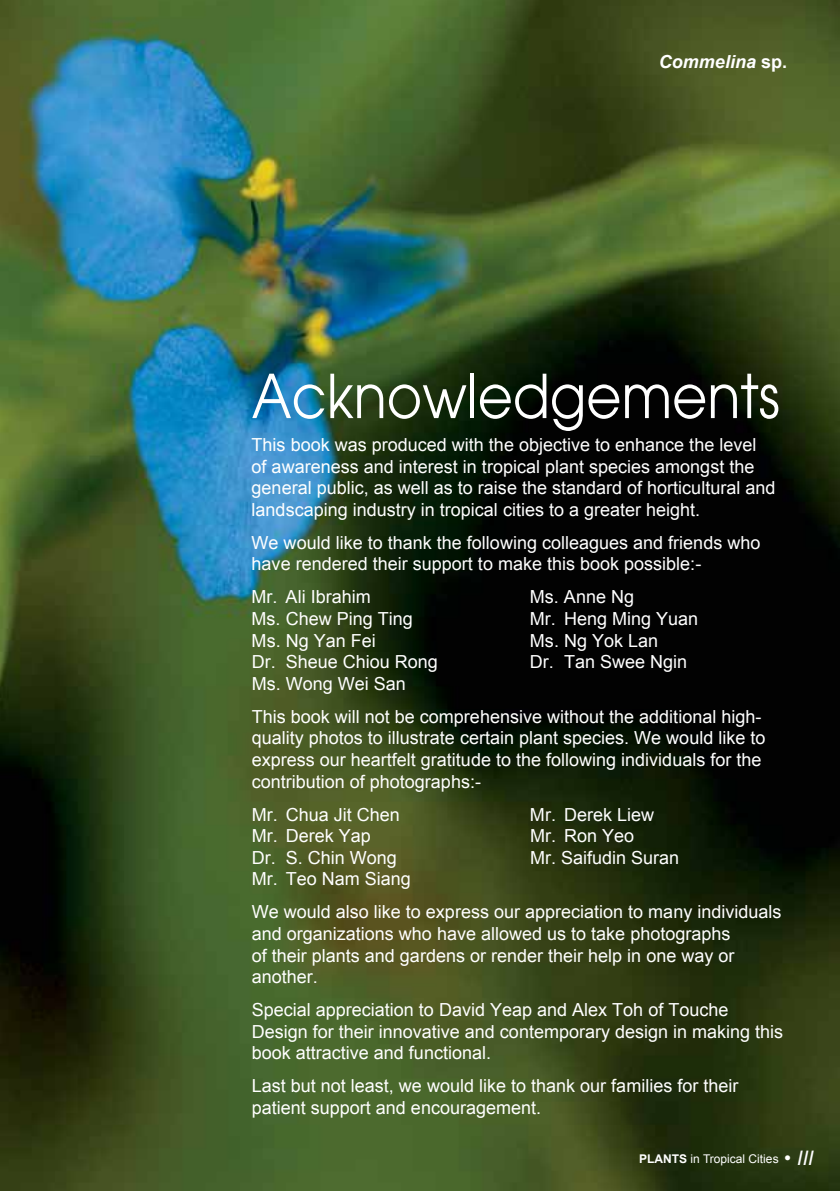
<style>
.page{position:relative;width:840px;height:1191px;background:#fff}
.page>*{position:absolute;margin:0;border:0;box-sizing:border-box;transform-origin:0 0}
.t1{font:60px "Avant Garde";color:#fff;scale:.9 1}
.t2{font:18px/21.6px "Arial";color:#fff}
.t3{font:italic 700 18px "Arial";color:#fff}
.t4{font:12px "Arial";color:#fff}
.s1{font-style:normal}
.s2{font-weight:700}
.s3{font-size:20px}
.s4{font-style:italic;font-size:20px}
</style>
<div class="page">
<img style="left:0;top:0;width:839px;height:1191px">
<p class="t3" style="left:658px;top:50px;width:130px">Commelina <span class="s1">SP.</span></p>
<h1 class="t1" style="left:251px;top:361px;width:588px">Acknowledgements</h1>
<p class="t2" style="left:251px;top:434px;width:525px">This book was produced with the objective to enhance the level of awareness and interest in tropical plant species amongst the general public, as well as to raise the standard of horticultural and landscaping industry in tropical cities to a greater height.</p>
<p class="t2" style="left:251px;top:532px;width:510px">We would like to thank the following colleagues and friends who have rendered their support to make this book possible:-</p>
<p class="t2" style="left:251px;top:586px;width:121px">Mr. Ali Ibrahim</p>
<p class="t2" style="left:529px;top:586px;width:106px">Ms. Anne Ng</p>
<p class="t2" style="left:251px;top:608px;width:163px">Ms. Chew Ping Ting</p>
<p class="t2" style="left:529px;top:608px;width:170px">Mr. Heng Ming Yuan</p>
<p class="t2" style="left:251px;top:629px;width:126px">Ms. Ng Yan Fei</p>
<p class="t2" style="left:529px;top:629px;width:130px">Ms. Ng Yok Lan</p>
<p class="t2" style="left:251px;top:651px;width:188px">Dr. Sheue Chiou Rong</p>
<p class="t2" style="left:529px;top:651px;width:159px">Dr. Tan Swee Ngin</p>
<p class="t2" style="left:251px;top:667px;width:511px;line-height:33px">Ms. Wong Wei San<br>This book will not be comprehensive without the additional high-</p>
<p class="t2" style="left:251px;top:727px;width:515px">quality photos to illustrate certain plant species. We would like to express our heartfelt gratitude to the following individuals for the contribution of photographs:-</p>
<p class="t2" style="left:251px;top:803px;width:150px">Mr. Chua Jit Chen</p>
<p class="t2" style="left:529px;top:803px;width:126px">Mr. Derek Liew</p>
<p class="t2" style="left:251px;top:825px;width:121px">Mr. Derek Yap</p>
<p class="t2" style="left:529px;top:825px;width:106px">Mr. Ron Yeo</p>
<p class="t2" style="left:251px;top:847px;width:147px">Dr. S. Chin Wong</p>
<p class="t2" style="left:529px;top:847px;width:151px">Mr. Saifudin Suran</p>
<p class="t2" style="left:251px;top:862px;width:531px;line-height:33px">Mr. Teo Nam Siang<br>We would also like to express our appreciation to many individuals</p>
<p class="t2" style="left:251px;top:923px;width:484px">and organizations who have allowed us to take photographs of their plants and gardens or render their help in one way or another.</p>
<p class="t2" style="left:251px;top:999px;width:533px">Special appreciation to David Yeap and Alex Toh of Touche<br>Design for their innovative and contemporary design in making this book attractive and functional.</p>
<p class="t2" style="left:251px;top:1075px;width:488px">Last but not least, we would like to thank our families for their patient support and encouragement.</p>
<p class="t4" style="left:638px;top:1151px;width:176px"><span class="s2">PLANTS</span> in Tropical Cities <span class="s3">•</span> <span class="s4">III</span></p>
</div>
